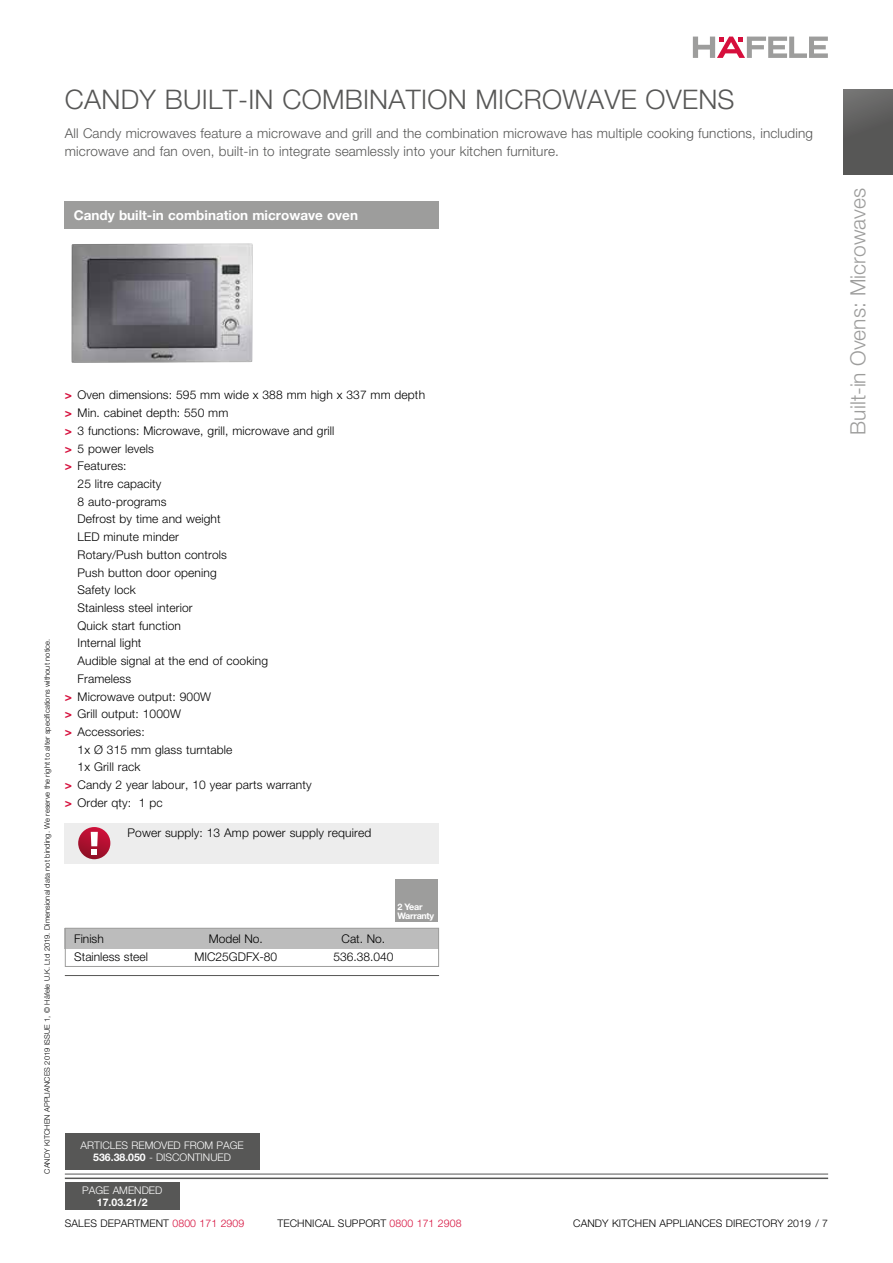
<style>
.page{position:relative;width:893px;height:1263px;background:#fff}
.page>*{position:absolute;margin:0;border:0;box-sizing:border-box;transform-origin:0 0}
.t1{font:300 27px "Helvetica Neue LTW1 G";letter-spacing:.01em;color:#575756}
.t2{font:300 21px "Helvetica Neue LTW1 G";color:#9d9d9c}
.t3{font:300 13.5px/18px "Helvetica Neue LTW1 G";letter-spacing:.01em;color:#575756}
.t4{font:700 13.5px "Helvetica Neue LTW1 G";color:#fff}
.t5{font:300 12px "Helvetica Neue LTW1 G";letter-spacing:.01em;color:#000}
.t6{font:300 10.5px "Helvetica Neue LTW1 G";letter-spacing:.01em;color:#000}
.t7{font:300 10.5px/12.6px "Helvetica Neue LTW1 G";color:#fff;text-align:center}
.t8{font:700 10.5px "Helvetica Neue LTW1 G";color:#fff}
.t9{font:700 9px/9px "Helvetica Neue";letter-spacing:-.03em;color:#fff}
.t10{font:300 7.5px "Helvetica Neue LTW1 G";letter-spacing:.01em;color:#000}
.s1{font-weight:700;color:#d60f3c}
.s2{font-weight:700}
.s3{color:#d60f3c}
</style>
<div class="page">
<svg style="left:693px;top:37px;width:135px;height:21px"></svg>
<hr style="left:65px;top:1174px;width:763px;height:1px;background:#575756">
<hr style="left:65px;top:1177px;width:763px;height:2px;background:#575756">
<div style="left:843px;top:89px;width:50px;height:86px;background:linear-gradient(to bottom,#6b6b6a,#515150)"></div>
<div style="left:65px;top:1183px;width:115px;height:27px;background:#575756"></div>
<div style="left:65px;top:928px;width:374px;height:20px;background:#bcbcbc"></div>
<div style="left:65px;top:928px;width:374px;height:39px;border:1px solid #9d9d9c"></div>
<img style="left:71px;top:243px;width:182px;height:120px">
<div style="left:65px;top:202px;width:374px;height:27px;background:#9d9d9c"></div>
<hr style="left:65px;top:975px;width:374px;height:1px;background:#575756">
<div style="left:395px;top:880px;width:43px;height:42px;background:#9d9d9c"></div>
<div style="left:65px;top:823px;width:374px;height:40px;background:#ededed"></div>
<svg style="left:78px;top:827px;width:32px;height:32px"></svg>
<svg style="left:91px;top:832px;width:7px;height:22px"></svg>
<div style="left:65px;top:1133px;width:194px;height:36px;background:#575756"></div>
<h1 class="t1" style="left:65px;top:82px;width:671px">CANDY BUILT-IN COMBINATION MICROWAVE OVENS</h1>
<p class="t3" style="left:65px;top:124px;width:750px">All Candy microwaves feature a microwave and grill and the combination microwave has multiple cooking functions, including microwave and fan oven, built-in to integrate seamlessly into your kitchen furniture.</p>
<p class="t4" style="left:74px;top:207px;width:286px">Candy built-in combination microwave oven</p>
<p class="t10" style="left:43px;top:1174px;width:537px;rotate:-90deg">CANDY KITCHEN APPLIANCES 2019 ISSUE 1, © Häfele U.K. Ltd 2019. Dimensional data not binding. We reserve the right to alter specifications without notice.</p>
<p class="t5" style="left:65px;top:388px;width:362px"><span class="s1">&gt;</span> Oven dimensions: 595 mm wide x 388 mm high x 337 mm depth</p>
<p class="t5" style="left:65px;top:405px;width:165px"><span class="s1">&gt;</span> Min. cabinet depth: 550 mm</p>
<p class="t5" style="left:65px;top:423px;width:271px"><span class="s1">&gt;</span> 3 functions: Microwave, grill, microwave and grill</p>
<p class="t5" style="left:65px;top:441px;width:91px"><span class="s1">&gt;</span> 5 power levels</p>
<p class="t5" style="left:65px;top:459px;width:63px"><span class="s1">&gt;</span> Features:</p>
<p class="t5" style="left:78px;top:476px;width:85px">25 litre capacity</p>
<p class="t5" style="left:78px;top:494px;width:91px">8 auto-programs</p>
<p class="t5" style="left:78px;top:512px;width:145px">Defrost by time and weight</p>
<p class="t5" style="left:78px;top:529px;width:103px">LED minute minder</p>
<p class="t5" style="left:78px;top:547px;width:151px">Rotary/Push button controls</p>
<p class="t5" style="left:78px;top:565px;width:141px">Push button door opening</p>
<p class="t5" style="left:78px;top:583px;width:60px">Safety lock</p>
<p class="t5" style="left:78px;top:600px;width:116px">Stainless steel interior</p>
<p class="t5" style="left:78px;top:618px;width:105px">Quick start function</p>
<p class="t5" style="left:78px;top:636px;width:65px">Internal light</p>
<p class="t5" style="left:78px;top:653px;width:192px">Audible signal at the end of cooking</p>
<p class="t5" style="left:78px;top:671px;width:55px">Frameless</p>
<p class="t5" style="left:65px;top:689px;width:148px"><span class="s1">&gt;</span> Microwave output: 900W</p>
<p class="t5" style="left:65px;top:707px;width:118px"><span class="s1">&gt;</span> Grill output: 1000W</p>
<p class="t5" style="left:65px;top:724px;width:81px"><span class="s1">&gt;</span> Accessories:</p>
<p class="t5" style="left:78px;top:742px;width:156px">1x Ø 315 mm glass turntable</p>
<p class="t5" style="left:78px;top:760px;width:64px">1x Grill rack</p>
<p class="t5" style="left:65px;top:777px;width:248px"><span class="s1">&gt;</span> Candy 2 year labour, 10 year parts warranty</p>
<p class="t5" style="left:65px;top:795px;width:99px"><span class="s1">&gt;</span> Order qty: 1 pc</p>
<p class="t5" style="left:128px;top:825px;width:245px">Power supply: 13 Amp power supply required</p>
<p class="t9" style="left:397px;top:902px;width:40px">Sid<br>Mounting</p>
<p class="t9" style="left:397px;top:902px;width:38px">2 Year<br>Warranty</p>
<p class="t5" style="left:74px;top:932px;width:31px">Finish</p>
<p class="t5" style="left:209px;top:932px;width:56px">Model No.</p>
<p class="t5" style="left:342px;top:932px;width:45px">Cat. No.</p>
<p class="t5" style="left:74px;top:950px;width:75px">Stainless steel</p>
<p class="t5" style="left:194px;top:950px;width:84px">MIC25GDFX-80</p>
<p class="t5" style="left:333px;top:950px;width:62px">536.38.040</p>
<p class="t7" style="left:81px;top:1139px;width:165px">ARTICLES REMOVED FROM PAGE<br><span class="s2">536.38.050</span> - DISCONTINUED</p>
<p class="t7" style="left:82px;top:1184px;width:82px">PAGE AMENDED</p>
<p class="t8" style="left:97px;top:1196px;width:52px">17.03.21/2</p>
<p class="t6" style="left:65px;top:1217px;width:181px">SALES DEPARTMENT <span class="s3">0800 171 2909</span></p>
<p class="t6" style="left:277px;top:1217px;width:186px">TECHNICAL SUPPORT <span class="s3">0800 171 2908</span></p>
<p class="t6" style="left:573px;top:1217px;width:256px">CANDY KITCHEN APPLIANCES DIRECTORY 2019 / 7</p>
<h2 class="t2" style="left:845px;top:434px;width:248px;rotate:-90deg">Built-in Ovens: Microwaves</h2>
</div>
